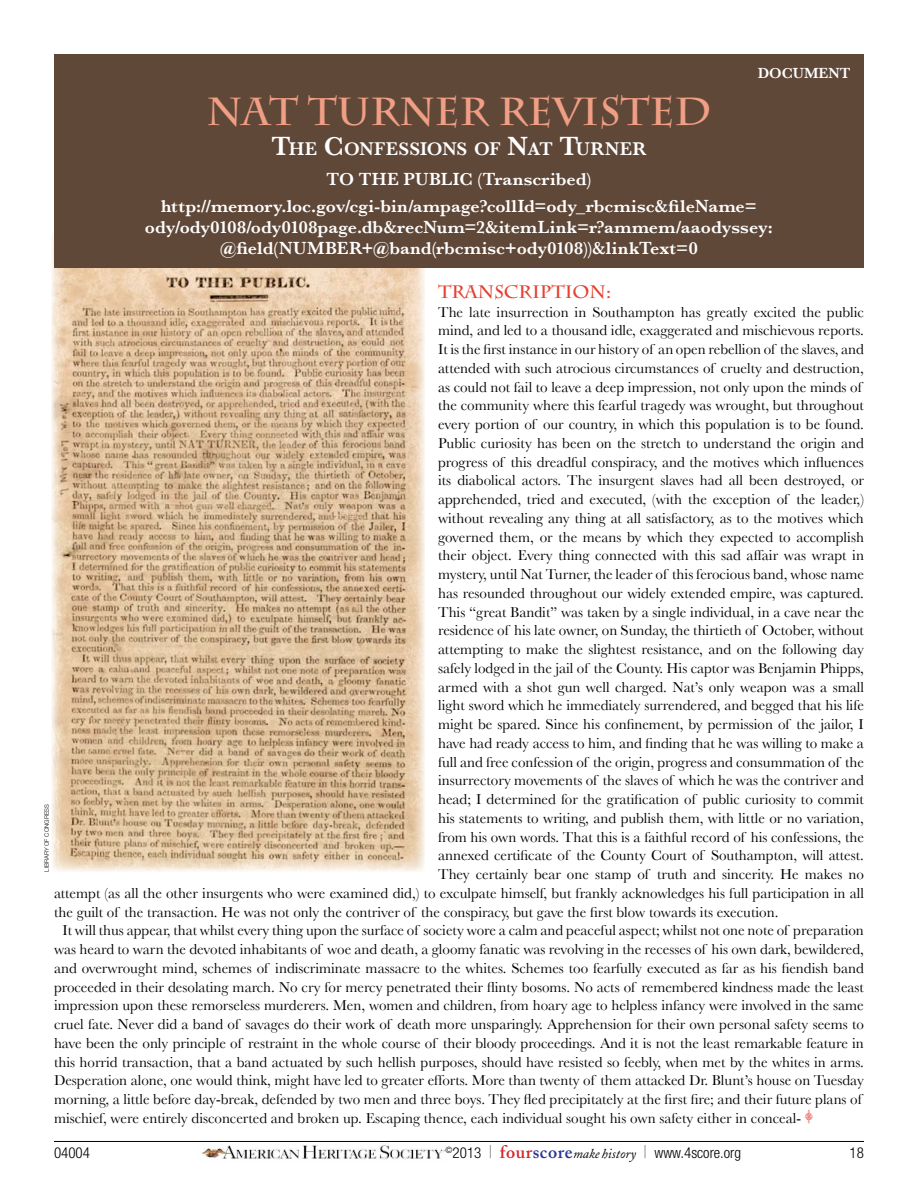
<style>
.page{position:relative;width:918px;height:1188px;background:#fff}
.page>*{position:absolute;margin:0;border:0;box-sizing:border-box;transform-origin:0 0}
.t1{font:700 39px "Charlemagne Std";color:#f09e84}
.t2{font:600 18.9px "Baskerville";letter-spacing:.01em;color:#fff}
.t3{font:600 18px/27px "Baskerville";letter-spacing:.005em;color:#fff;text-align:center}
.t4{font:700 18px "Charlemagne Std";color:#e44131}
.t5{font:15px "Baskerville";color:#000}
.t6{font:300 condensed 15px "Helvetica Neue";color:#000}
.t7{font:600 15px "Baskerville";color:#fff}
.t8{font:300 6px "Helvetica Neue";color:#000}
.s1{font-size:27px}
.s2{font-family:"Nymphette";color:#e44131}
.s3{font-weight:900;font-size:18px}
.s4{font-family:"Adobe Caslon";font-weight:600;font-stretch:normal;font-size:18px;color:#d5272c}
.s5{font-family:"Adobe Caslon";font-weight:600;font-stretch:normal;font-size:18px;color:#2a3693}
.s6{font-family:"Adobe Caslon";font-weight:400;font-style:italic;font-stretch:normal;font-size:13.5px}
</style>
<div class="page">
<hr style="left:54px;top:1141px;width:810px;height:1px;background:#000">
<img style="left:201px;top:1143px;width:245px;height:17px">
<img style="left:51px;top:234px;width:374px;height:638px">
<div style="left:54px;top:54px;width:810px;height:214px;background:#604839"></div>
<p class="t7" style="left:758px;top:64px;width:94px">DOCUMENT</p>
<h1 class="t1" style="left:207px;top:89px;width:506px">NAT TURNER REVISTED</h1>
<p class="t2" style="left:272px;top:138px;width:376px"><span class="s1">T</span>HE <span class="s1">C</span>ONFESSIONS OF <span class="s1">N</span>AT <span class="s1">T</span>URNER</p>
<p class="t3" style="left:161px;top:166px;width:597px">TO THE PUBLIC (Transcribed) http://memory.loc.gov/cgi-bin/ampage?collId=ody_rbcmisc&amp;fileName=</p>
<p class="t3" style="left:145px;top:217px;width:629px;line-height:21px">ody/ody0108/ody0108page.db&amp;recNum=2&amp;itemLink=r?ammem/aaodyssey: @field(NUMBER+@band(rbcmisc+ody0108))&amp;linkText=0</p>
<p class="t4" style="left:438px;top:281px;width:175px">TRANSCRIPTION:</p>
<p class="t5" style="left:438px;top:303px;width:427px">The late insurrection in Southampton has greatly excited the public</p>
<p class="t5" style="left:438px;top:322px;width:427px">mind, and led to a thousand idle, exaggerated and mischievous reports.</p>
<p class="t5" style="left:438px;top:340px;width:427px">It is the first instance in our history of an open rebellion of the slaves, and</p>
<p class="t5" style="left:438px;top:359px;width:427px">attended with such atrocious circumstances of cruelty and destruction,</p>
<p class="t5" style="left:438px;top:378px;width:425px">as could not fail to leave a deep impression, not only upon the minds of</p>
<p class="t5" style="left:438px;top:397px;width:427px">the community where this fearful tragedy was wrought, but throughout</p>
<p class="t5" style="left:438px;top:415px;width:427px">every portion of our country, in which this population is to be found.</p>
<p class="t5" style="left:438px;top:434px;width:427px">Public curiosity has been on the stretch to understand the origin and</p>
<p class="t5" style="left:438px;top:453px;width:427px">progress of this dreadful conspiracy, and the motives which influences</p>
<p class="t5" style="left:438px;top:472px;width:427px">its diabolical actors. The insurgent slaves had all been destroyed, or</p>
<p class="t5" style="left:438px;top:490px;width:427px">apprehended, tried and executed, (with the exception of the leader,)</p>
<p class="t5" style="left:438px;top:509px;width:427px">without revealing any thing at all satisfactory, as to the motives which</p>
<p class="t5" style="left:438px;top:528px;width:427px">governed them, or the means by which they expected to accomplish</p>
<p class="t5" style="left:438px;top:547px;width:427px">their object. Every thing connected with this sad affair was wrapt in</p>
<p class="t5" style="left:438px;top:565px;width:427px">mystery, until Nat Turner, the leader of this ferocious band, whose name</p>
<p class="t5" style="left:438px;top:584px;width:427px">has resounded throughout our widely extended empire, was captured.</p>
<p class="t5" style="left:438px;top:603px;width:427px">This “great Bandit” was taken by a single individual, in a cave near the</p>
<p class="t5" style="left:438px;top:622px;width:427px">residence of his late owner, on Sunday, the thirtieth of October, without</p>
<p class="t5" style="left:438px;top:640px;width:427px">attempting to make the slightest resistance, and on the following day</p>
<p class="t5" style="left:438px;top:659px;width:427px">safely lodged in the jail of the County. His captor was Benjamin Phipps,</p>
<p class="t5" style="left:438px;top:678px;width:427px">armed with a shot gun well charged. Nat’s only weapon was a small</p>
<p class="t5" style="left:438px;top:697px;width:427px">light sword which he immediately surrendered, and begged that his life</p>
<p class="t5" style="left:438px;top:715px;width:427px">might be spared. Since his confinement, by permission of the jailor, I</p>
<p class="t5" style="left:438px;top:734px;width:427px">have had ready access to him, and finding that he was willing to make a</p>
<p class="t5" style="left:438px;top:753px;width:427px">full and free confession of the origin, progress and consummation of the</p>
<p class="t5" style="left:438px;top:772px;width:427px">insurrectory movements of the slaves of which he was the contriver and</p>
<p class="t5" style="left:438px;top:790px;width:427px">head; I determined for the gratification of public curiosity to commit</p>
<p class="t5" style="left:438px;top:809px;width:427px">his statements to writing, and publish them, with little or no variation,</p>
<p class="t5" style="left:438px;top:828px;width:427px">from his own words. That this is a faithful record of his confessions, the</p>
<p class="t5" style="left:438px;top:847px;width:427px">annexed certificate of the County Court of Southampton, will attest.</p>
<p class="t5" style="left:438px;top:865px;width:427px">They certainly bear one stamp of truth and sincerity. He makes no</p>
<p class="t5" style="left:54px;top:884px;width:811px">attempt (as all the other insurgents who were examined did,) to exculpate himself, but frankly acknowledges his full participation in all</p>
<p class="t5" style="left:54px;top:903px;width:726px">the guilt of the transaction. He was not only the contriver of the conspiracy, but gave the first blow towards its execution.</p>
<p class="t5" style="left:62px;top:922px;width:803px">It will thus appear, that whilst every thing upon the surface of society wore a calm and peaceful aspect; whilst not one note of preparation</p>
<p class="t5" style="left:54px;top:940px;width:811px">was heard to warn the devoted inhabitants of woe and death, a gloomy fanatic was revolving in the recesses of his own dark, bewildered,</p>
<p class="t5" style="left:54px;top:959px;width:811px">and overwrought mind, schemes of indiscriminate massacre to the whites. Schemes too fearfully executed as far as his fiendish band</p>
<p class="t5" style="left:54px;top:978px;width:812px">proceeded in their desolating march. No cry for mercy penetrated their flinty bosoms. No acts of remembered kindness made the least</p>
<p class="t5" style="left:54px;top:997px;width:811px">impression upon these remorseless murderers. Men, women and children, from hoary age to helpless infancy were involved in the same</p>
<p class="t5" style="left:54px;top:1015px;width:811px">cruel fate. Never did a band of savages do their work of death more unsparingly. Apprehension for their own personal safety seems to</p>
<p class="t5" style="left:54px;top:1034px;width:811px">have been the only principle of restraint in the whole course of their bloody proceedings. And it is not the least remarkable feature in</p>
<p class="t5" style="left:54px;top:1053px;width:811px">this horrid transaction, that a band actuated by such hellish purposes, should have resisted so feebly, when met by the whites in arms.</p>
<p class="t5" style="left:54px;top:1072px;width:811px">Desperation alone, one would think, might have led to greater efforts. More than twenty of them attacked Dr. Blunt’s house on Tuesday</p>
<p class="t5" style="left:54px;top:1090px;width:809px">morning, a little before day-break, defended by two men and three boys. They fled precipitately at the first fire; and their future plans of</p>
<p class="t5" style="left:54px;top:1109px;width:761px">mischief, were entirely disconcerted and broken up. Escaping thence, each individual sought his own safety either in conceal- <span class="s2">r</span></p>
<p class="t8" style="left:43px;top:872px;width:69px;rotate:-90deg">LIBRARY OF CONGRESS</p>
<p class="t6" style="left:54px;top:1144px;width:37px">04004</p>
<p class="t6" style="left:446px;top:1144px;width:297px"><sup>©</sup>2013 <span class="s3">|</span> <span class="s4">four</span><span class="s5">score</span><span class="s6">make history</span> <span class="s3">|</span> www.4score.org</p>
<p class="t6" style="left:850px;top:1144px;width:16px">18</p>
</div>
